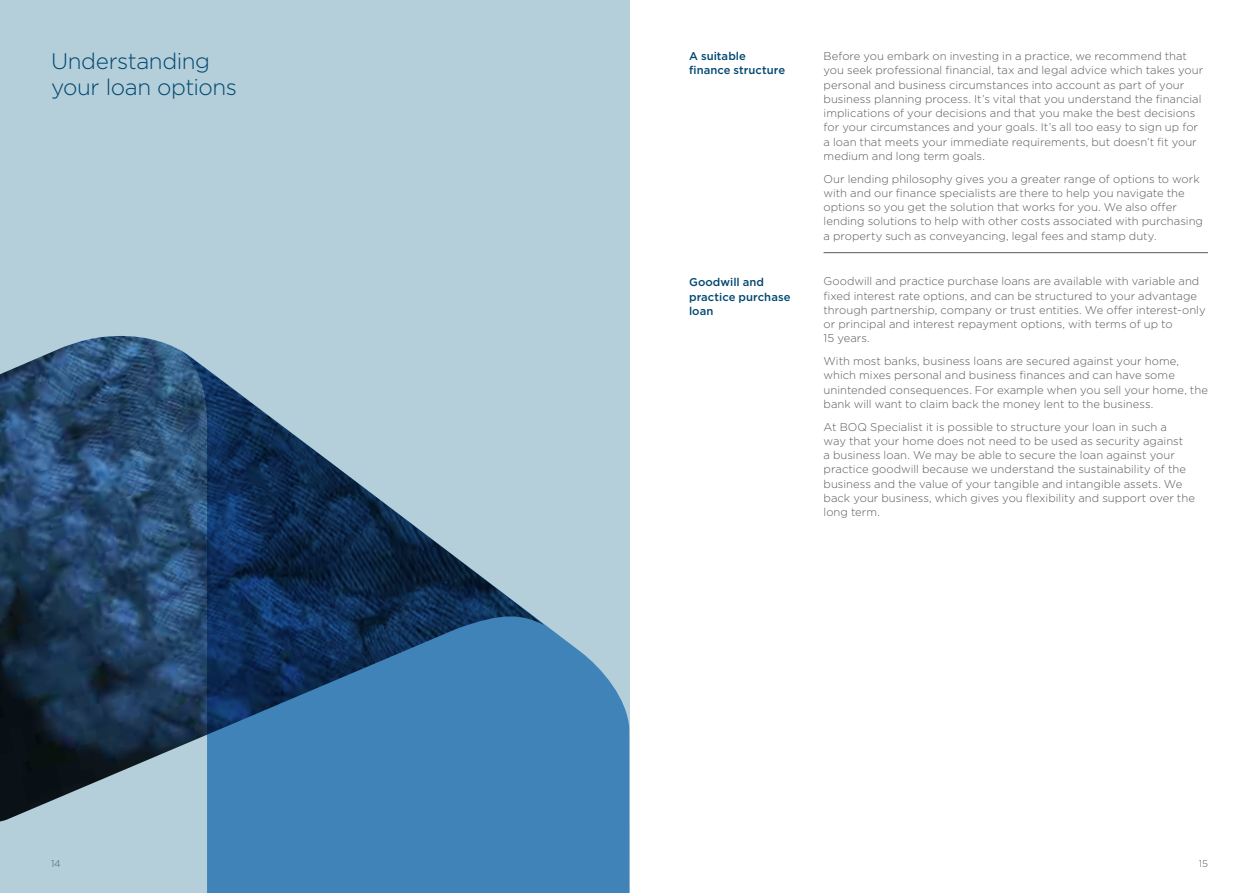
<style>
.page{position:relative;width:1259px;height:893px;background:#fff}
.page>*{position:absolute;margin:0;border:0;box-sizing:border-box;transform-origin:0 0}
.t1{font:300 22.5px/25.5px "Gotham";letter-spacing:-.02em;color:#004770}
.t2{font:300 11.25px/14.2px "Gotham";letter-spacing:.005em;color:#58595b}
.t3{font:500 11.25px/14.2px "Gotham";letter-spacing:.005em;color:#004770}
.t4{font:300 9.75px "Gotham";color:#58595b}
</style>
<div class="page">
<div style="left:0;top:0;width:629px;height:893px;background:#b4cfda"></div>
<hr style="left:823px;top:252px;width:385px;height:1px;background:#58595b">
<div style="left:207px;top:624px;width:422px;height:269px;background:#4083b8"></div>
<img style="left:0;top:336px;width:544px;height:486px">
<h1 class="t1" style="left:51px;top:48px;width:188px">Understanding your loan options</h1>
<p class="t2" style="left:823px;top:49px;width:381px">Before you embark on investing in a practice, we recommend that you seek professional financial, tax and legal advice which takes your personal and business circumstances into account as part of your business planning process. It’s vital that you understand the financial implications of your decisions and that you make the best decisions for your circumstances and your goals. It’s all too easy to sign up for a loan that meets your immediate requirements, but doesn’t fit your medium and long term goals.</p>
<p class="t2" style="left:823px;top:171px;width:381px">Our lending philosophy gives you a greater range of options to work with and our finance specialists are there to help you navigate the options so you get the solution that works for you. We also offer lending solutions to help with other costs associated with purchasing a property such as conveyancing, legal fees and stamp duty.</p>
<p class="t2" style="left:823px;top:274px;width:383px">Goodwill and practice purchase loans are available with variable and fixed interest rate options, and can be structured to your advantage through partnership, company or trust entities. We offer interest-only or principal and interest repayment options, with terms of up to<br>15 years.</p>
<p class="t2" style="left:823px;top:354px;width:386px">With most banks, business loans are secured against your home, which mixes personal and business finances and can have some unintended consequences. For example when you sell your home, the bank will want to claim back the money lent to the business.</p>
<p class="t2" style="left:823px;top:419px;width:373px">At BOQ Specialist it is possible to structure your loan in such a<br>way that your home does not need to be used as security against<br>a business loan. We may be able to secure the loan against your practice goodwill because we understand the sustainability of the business and the value of your tangible and intangible assets. We back your business, which gives you flexibility and support over the long term.</p>
<p class="t3" style="left:689px;top:49px;width:98px">A suitable finance structure</p>
<p class="t3" style="left:689px;top:275px;width:103px">Goodwill and practice purchase loan</p>
<p class="t4" style="left:51px;top:857px;width:11px">14</p>
<p class="t4" style="left:1198px;top:857px;width:11px">15</p>
</div>
